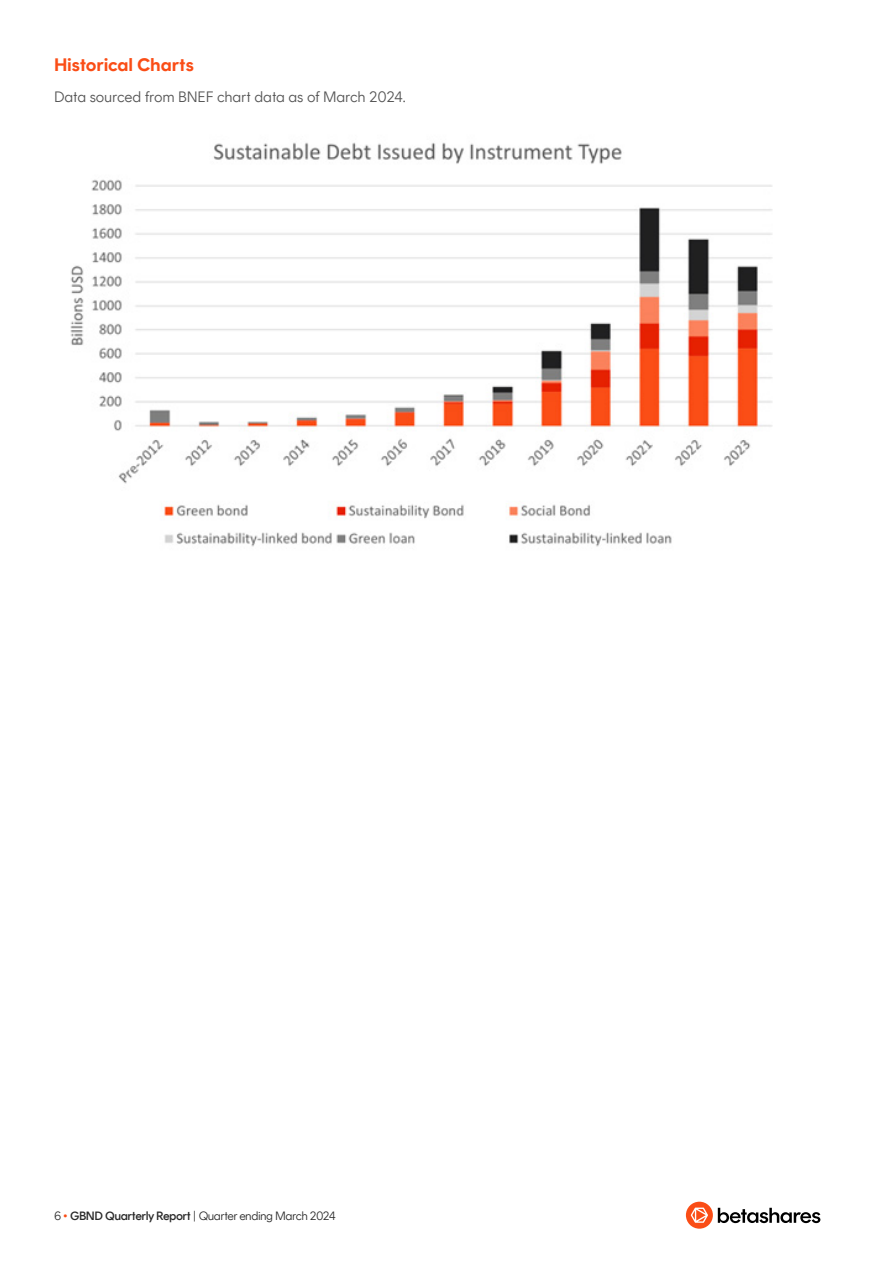
<style>
.page{position:relative;width:893px;height:1263px;background:#fff}
.page>*{position:absolute;margin:0;border:0;box-sizing:border-box;transform-origin:0 0}
.t1{font:700 18px "Rund Text";letter-spacing:-.01em;color:#fa4d16}
.t2{font:300 15px "Rund Text";letter-spacing:-.01em;color:#545454}
.t3{font:300 12px "Rund Text";letter-spacing:-.04em;color:#292929}
.s1{color:#fa4d16}
.s2{font-weight:500}
</style>
<div class="page">
<img style="left:70px;top:142px;width:703px;height:405px">
<div style="left:686px;top:1202px;width:27px;height:27px;background:#fa4d16;border-radius:50%"></div>
<svg style="left:691px;top:1207px;width:17px;height:16px"></svg>
<svg style="left:718px;top:1208px;width:102px;height:15px"></svg>
<h1 class="t1" style="left:54px;top:55px;width:141px">Historical Charts</h1>
<p class="t2" style="left:54px;top:88px;width:353px">Data sourced from BNEF chart data as of March 2024.</p>
<p class="t3" style="left:54px;top:1209px;width:283px">6 <span class="s1">•</span> <span class="s2">GBND Quarterly Report</span> | Quarter ending March 2024</p>
</div>
